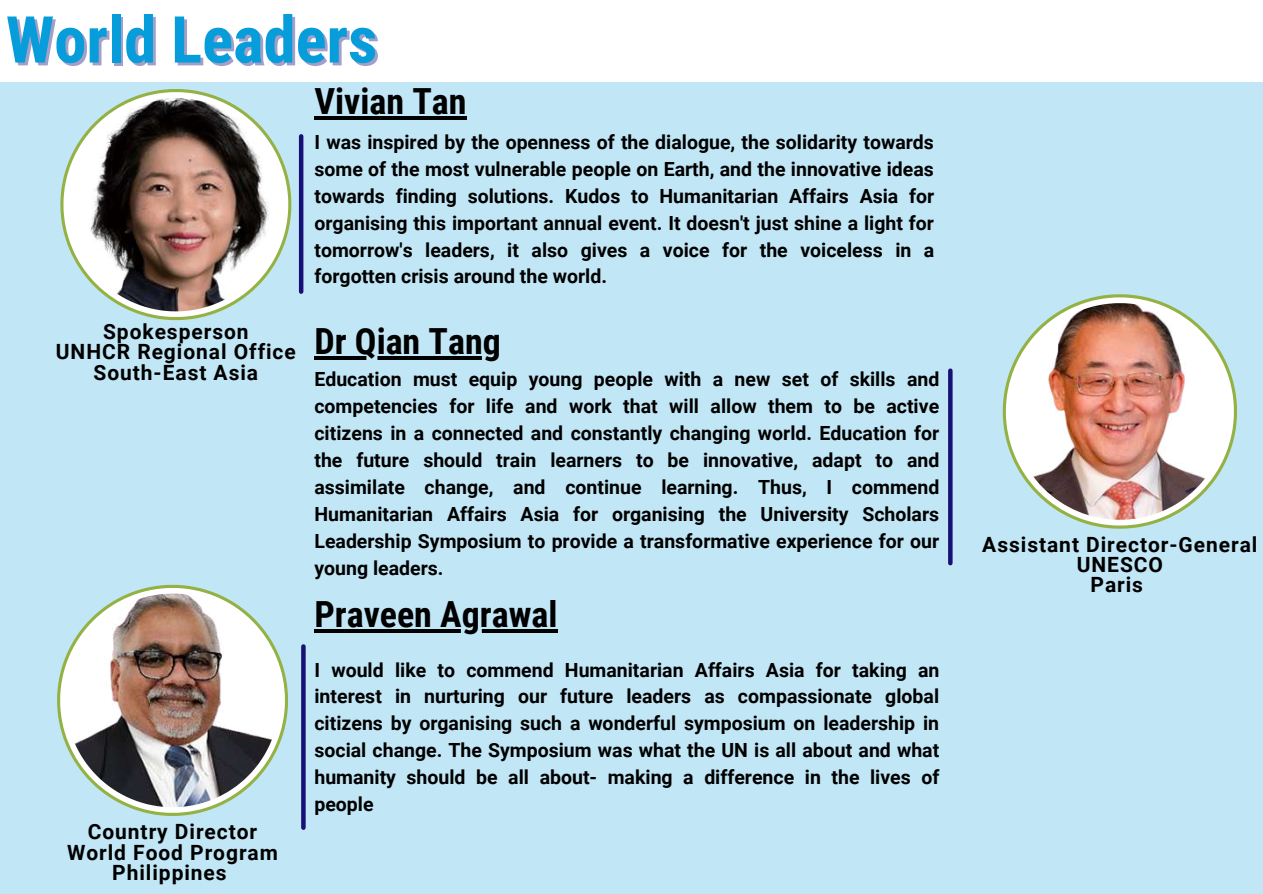
<style>
.page{position:relative;width:1263px;height:894px;background:#fff}
.page>*{position:absolute;margin:0;border:0;box-sizing:border-box;transform-origin:0 0}
.t1{font:700 64.65px "Roboto Condensed";color:#069dda}
.t2{font:700 36px "Roboto Condensed";color:#000}
.t3{font:700 21px/20.2px "Roboto";letter-spacing:.045em;color:#000;text-align:center}
.t4{font:700 19.5px/26.8px "Roboto";color:#000;text-align:justify}
</style>
<div class="page">
<div style="left:0;top:82px;width:1263px;height:811px;background:#c1e6f5"></div>
<svg style="left:60px;top:89px;width:231px;height:231px"></svg>
<svg style="left:63px;top:92px;width:225px;height:225px"></svg>
<img style="left:69px;top:98px;width:214px;height:213px">
<svg style="left:1003px;top:294px;width:234px;height:234px"></svg>
<svg style="left:1006px;top:297px;width:228px;height:228px"></svg>
<img style="left:1011px;top:303px;width:217px;height:216px">
<svg style="left:57px;top:584px;width:231px;height:231px"></svg>
<svg style="left:60px;top:587px;width:225px;height:225px"></svg>
<img style="left:66px;top:593px;width:213px;height:214px">
<hr style="left:314px;top:117px;width:153px;height:3px;background:#000">
<hr style="left:314px;top:356px;width:187px;height:3px;background:#000">
<hr style="left:314px;top:629px;width:244px;height:3px;background:#000">
<hr style="left:299px;top:136px;width:4px;height:155px;background:#171177">
<div style="left:948px;top:370px;width:5px;height:193px;background:#171177"></div>
<div style="left:301px;top:646px;width:5px;height:181px;background:#171177"></div>
<h1 class="t1" style="left:6px;top:3px;width:373px">World Leaders</h1>
<h2 class="t2" style="left:314px;top:81px;width:154px">Vivian Tan</h2>
<p class="t4" style="left:314px;top:129px;width:621px">I was inspired by the openness of the dialogue, the solidarity towards some of the most vulnerable people on Earth, and the innovative ideas towards finding solutions. Kudos to Humanitarian Affairs Asia for organising this important annual event. It doesn't just shine a light for tomorrow's leaders, it also gives a voice for the voiceless in a forgotten crisis around the world.</p>
<p class="t3" style="left:56px;top:322px;width:241px">Spokesperson<br>UNHCR Regional Office<br>South-East Asia</p>
<h2 class="t2" style="left:314px;top:320px;width:188px">Dr Qian Tang</h2>
<p class="t4" style="left:314px;top:366px;width:626px">Education must equip young people with a new set of skills and competencies for life and work that will allow them to be active citizens in a connected and constantly changing world. Education for the future should train learners to be innovative, adapt to and assimilate change, and continue learning. Thus, I commend Humanitarian Affairs Asia for organising the University Scholars Leadership Symposium to provide a transformative experience for our young leaders.</p>
<h2 class="t2" style="left:314px;top:593px;width:244px">Praveen Agrawal</h2>
<p class="t4" style="left:314px;top:656px;width:626px">I would like to commend Humanitarian Affairs Asia for taking an interest in nurturing our future leaders as compassionate global citizens by organising such a wonderful symposium on leadership in social change. The Symposium was what the UN is all about and what humanity should be all about- making a difference in the lives of people</p>
<p class="t3" style="left:67px;top:821px;width:212px">Country Director<br>World Food Program<br>Philippines</p>
<p class="t3" style="left:982px;top:534px;width:277px">Assistant Director-General<br>UNESCO<br>Paris</p>
</div>
